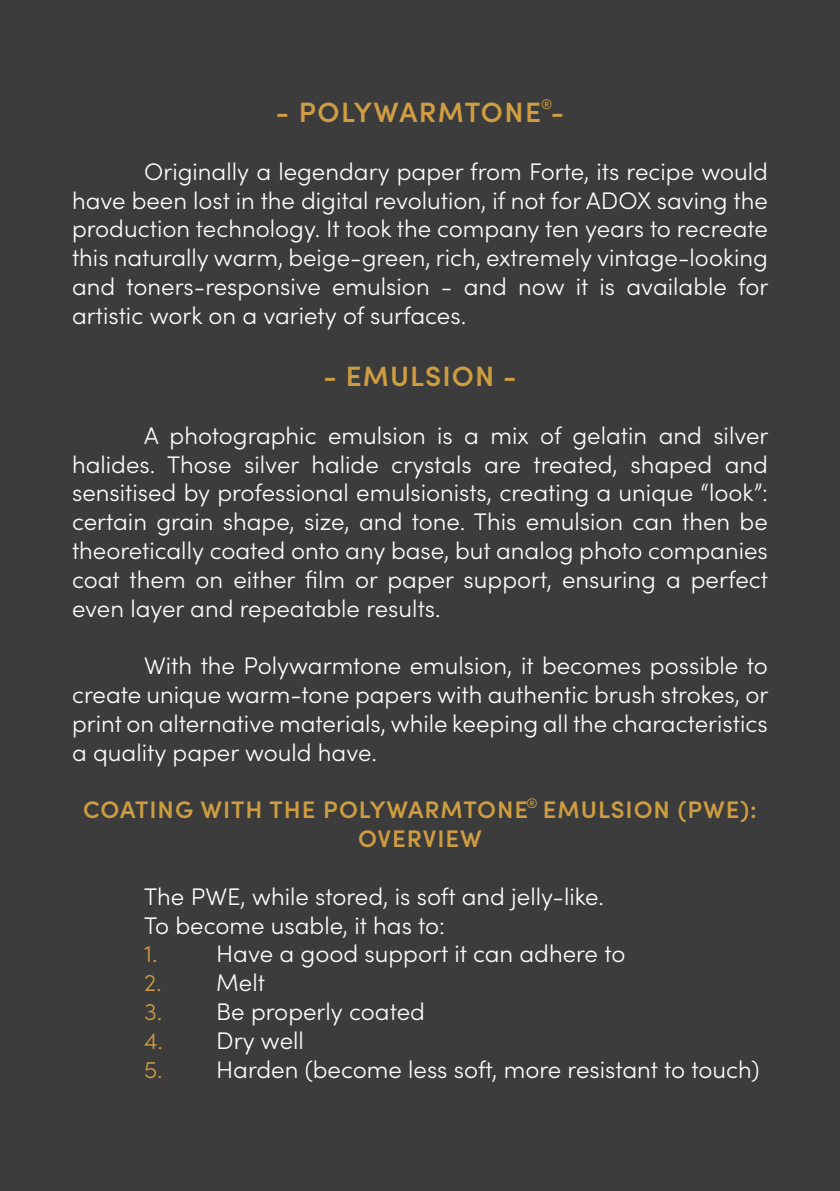
<style>
.page{position:relative;width:840px;height:1191px;background:#fff}
.page>*{position:absolute;margin:0;border:0;box-sizing:border-box;transform-origin:0 0}
.t1{font:600 28px "Sofia Pro";letter-spacing:.05em;color:#d09d44}
.t2{font:600 28px "Sofia Pro";letter-spacing:.04em;color:#cf9d41}
.t3{font:300 24px/28.8px "Sofia Pro";color:#fff;text-align:justify}
.t4{font:600 24px/28.8px "Sofia Pro";letter-spacing:.04em;color:#cf9d41;text-align:center}
.t5{font:300 24px "Sofia Pro";color:#cf9d41}
.t6{font:14px "Sofia Pro";color:#cf9d40}
.s1{color:#cf9d41}
</style>
<div class="page">
<div style="left:0;top:0;width:839px;height:1191px;background:#3b3c3b"></div>
<p class="t6" style="left:540px;top:94px;width:13px">®</p>
<p class="t1" style="left:276px;top:91px;width:289px">- POLYWARMTONE -</p>
<p class="t3" style="left:72px;top:156px;width:697px;text-indent:72px">Originally a legendary paper from Forte, its recipe would have been lost in the digital revolution, if not for ADOX saving the production technology. It took the company ten years to recreate this naturally warm, beige-green, rich, extremely vintage-looking and toners-responsive emulsion - and now it is available for artistic work on a variety of surfaces.</p>
<p class="t2" style="left:323px;top:355px;width:195px">- EMULSION -</p>
<p class="t3" style="left:72px;top:420px;width:697px;text-indent:72px">A photographic emulsion is a mix of gelatin and silver halides. Those silver halide crystals are treated, shaped and sensitised by professional emulsionists, creating a unique “look”: certain grain shape, size, and tone. This emulsion can then be theoretically coated onto any base, but analog photo companies coat them on either film or paper support, ensuring a perfect even layer and repeatable results.</p>
<p class="t3" style="left:72px;top:650px;width:697px;text-indent:72px">With the Polywarmtone emulsion, it becomes possible to create unique warm-tone papers with authentic brush strokes, or print on alternative materials, while keeping all the characteristics a quality paper would have.</p>
<p class="t4" style="left:83px;top:794px;width:675px">COATING WITH THE POLYWARMTONE EMULSION (PWE):<br>OVERVIEW</p>
<p class="t3" style="left:144px;top:880px;width:461px">The PWE, while stored, is soft and jelly-like.<br>To become usable, it has to:</p>
<p class="t5" style="left:144px;top:936px;width:15px">1.</p>
<p class="t3" style="left:216px;top:938px;width:410px">Have a good support it can adhere to</p>
<p class="t3" style="left:144px;top:967px;width:122px"><span class="s1">2.</span> Melt</p>
<p class="t3" style="left:144px;top:996px;width:282px"><span class="s1">3.</span> Be properly coated</p>
<p class="t3" style="left:144px;top:1024px;width:161px"><span class="s1">4.</span> Dry well</p>
<p class="t3" style="left:144px;top:1053px;width:616px"><span class="s1">5.</span> Harden (become less soft, more resistant to touch)</p>
<p class="t6" style="left:526px;top:793px;width:13px">®</p>
</div>
